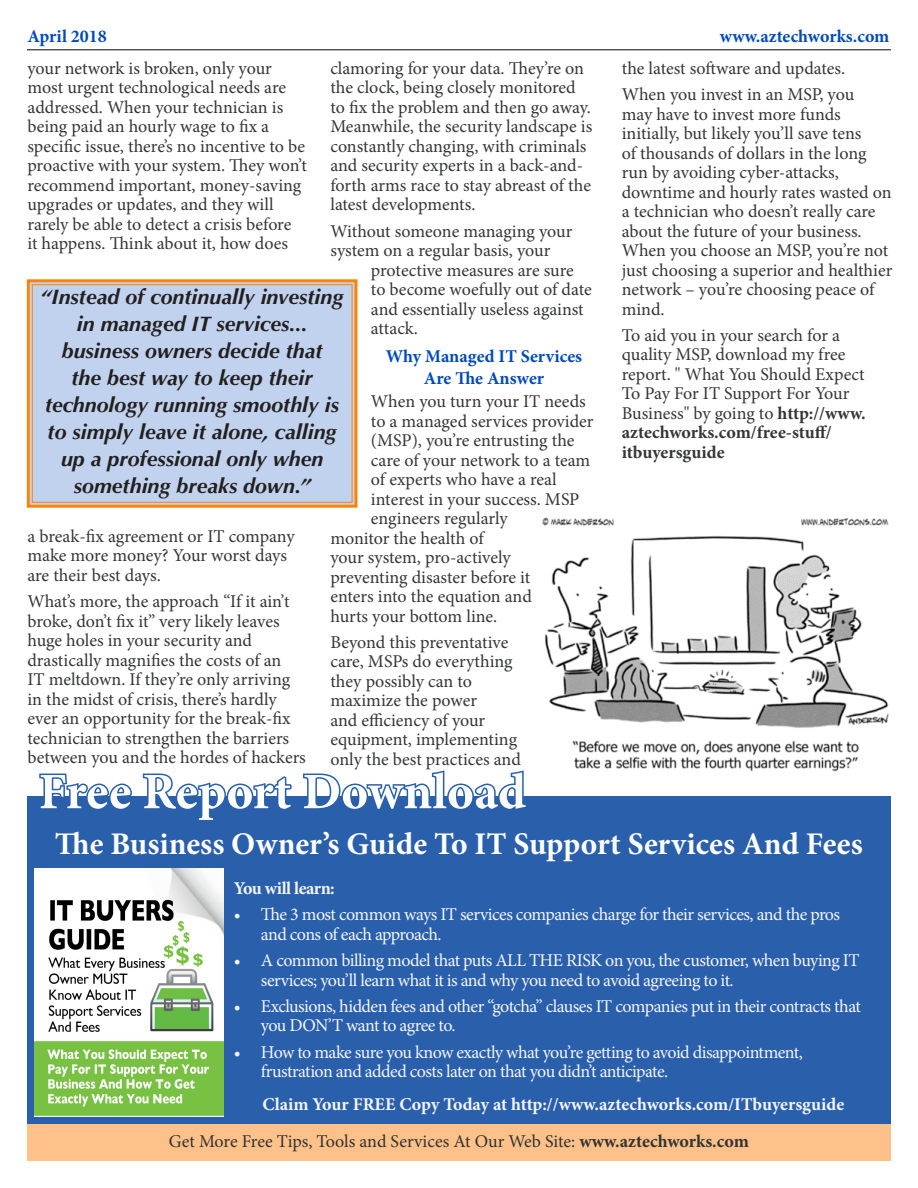
<style>
.page{position:relative;width:918px;height:1188px;background:#fff}
.page>*{position:absolute;margin:0;border:0;box-sizing:border-box;transform-origin:0 0}
.t1{font:700 51px "Minion Pro";letter-spacing:.005em;color:#fff}
.t2{font:700 31.5px "Minion Pro";color:#fff}
.t3{font:italic 700 21px/27px "Optima";color:#231f20;text-align:center}
.normal_text_all{font:18px/19.5px "Minion Pro";letter-spacing:-.005em;color:#333635}
.t4{font:18px/19.5px "Minion Pro";letter-spacing:-.035em;color:#f4f6f7}
.t5{font:18px "Minion Pro";letter-spacing:-.005em;color:#2f3333}
.Banners_Text{font:700 18px "Minion Pro";color:#f4f6f7}
.In_Article_Paragraph{font:700 18px/21.6px "Minion Pro";color:#004aba;text-align:center}
.Date_and_website{font:700 18px "Minion Pro";color:#004aba}
.Banners_Text-2{font:700 18px "Minion Pro";letter-spacing:-.025em;color:#f4f6f7}
.s1{font-weight:700}
</style>
<div class="page">
<hr style="left:27px;top:50px;width:864px;height:1px;background:#040503">
<div style="left:27px;top:1124px;width:864px;height:37px;background:#ffc18a"></div>
<div style="left:26px;top:279px;width:332px;height:229px;background:#c0d2ed"></div>
<div style="left:32px;top:284px;width:321px;height:219px;border:1px solid #ff8200"></div>
<img style="left:542px;top:517px;width:347px;height:254px">
<div style="left:27px;top:797px;width:864px;height:327px;background:#2a5fac"></div>
<svg style="left:38px;top:773px;width:96px;height:24px"></svg>
<svg style="left:141px;top:773px;width:154px;height:24px"></svg>
<svg style="left:301px;top:770px;width:228px;height:27px"></svg>
<img style="left:34px;top:869px;width:190px;height:248px">
<p class="Date_and_website" style="left:27px;top:24px;width:81px">April 2018</p>
<p class="Date_and_website" style="left:720px;top:24px;width:171px">www.aztechworks.com</p>
<p class="normal_text_all" style="left:27px;top:58px;width:281px">your network is broken, only your most urgent technological needs are addressed. When your technician is being paid an hourly wage to fix a specific issue, there’s no incentive to be proactive with your system. They won’t recommend important, money-saving upgrades or updates, and they will rarely be able to detect a crisis before<br>it happens. Think about it, how does</p>
<p class="normal_text_all" style="left:330px;top:58px;width:263px">clamoring for your data. They’re on the clock, being closely monitored to fix the problem and then go away.<br>Meanwhile, the security landscape is constantly changing, with criminals and security experts in a back-and&shy;forth arms race to stay abreast of the latest developments.</p>
<p class="normal_text_all" style="left:330px;top:221px;width:243px">Without someone managing your</p>
<p class="normal_text_all" style="left:330px;top:241px;width:221px">system on a regular basis, your</p>
<p class="normal_text_all" style="left:371px;top:260px;width:204px">protective measures are sure</p>
<p class="normal_text_all" style="left:371px;top:280px;width:222px">to become woefully out of date</p>
<p class="normal_text_all" style="left:371px;top:299px;width:214px">and essentially useless against</p>
<p class="normal_text_all" style="left:371px;top:319px;width:48px">attack.</p>
<p class="In_Article_Paragraph" style="left:386px;top:346px;width:198px">Why Managed IT Services<br>Are The Answer</p>
<p class="normal_text_all" style="left:371px;top:392px;width:216px">When you turn your IT needs</p>
<p class="normal_text_all" style="left:371px;top:411px;width:224px">to a managed services provider</p>
<p class="normal_text_all" style="left:371px;top:431px;width:205px">(MSP), you’re entrusting the</p>
<p class="normal_text_all" style="left:371px;top:450px;width:221px">care of your network to a team</p>
<p class="normal_text_all" style="left:371px;top:470px;width:187px">of experts who have a real</p>
<p class="normal_text_all" style="left:371px;top:489px;width:210px">interest in your success. MSP</p>
<p class="normal_text_all" style="left:371px;top:509px;width:138px">engineers regularly</p>
<p class="normal_text_all" style="left:330px;top:528px;width:155px">monitor the health of</p>
<p class="normal_text_all" style="left:330px;top:548px;width:182px">your system, pro-actively</p>
<p class="normal_text_all" style="left:330px;top:567px;width:201px">preventing disaster before it</p>
<p class="normal_text_all" style="left:330px;top:587px;width:203px">enters into the equation and</p>
<p class="normal_text_all" style="left:330px;top:606px;width:168px">hurts your bottom line.</p>
<p class="normal_text_all" style="left:330px;top:632px;width:192px">Beyond this preventative care, MSPs do everything they possibly can to maximize the power<br>and efficiency of your equipment, implementing only the best practices and</p>
<p class="normal_text_all" style="left:622px;top:58px;width:225px">the latest software and updates.</p>
<p class="normal_text_all" style="left:622px;top:85px;width:272px">When you invest in an MSP, you<br>may have to invest more funds initially, but likely you’ll save tens<br>of thousands of dollars in the long run by avoiding cyber-attacks, downtime and hourly rates wasted on a technician who doesn’t really care about the future of your business.<br>When you choose an MSP, you’re not just choosing a superior and healthier network – you’re choosing peace of mind.</p>
<p class="normal_text_all" style="left:622px;top:325px;width:245px">To aid you in your search for a quality MSP, download my free report. " What You Should Expect<br>To Pay For IT Support For Your<br>Business" by going to <span class="s1">http://www. aztechworks.com/free-stuff/ itbuyersguide</span></p>
<p class="t3" style="left:41px;top:283px;width:304px">“Instead of continually investing in managed IT services... business owners decide that<br>the best way to keep their technology running smoothly is to simply leave it alone, calling up a professional only when something breaks down.”</p>
<p class="normal_text_all" style="left:27px;top:526px;width:269px">a break-fix agreement or IT company make more money? Your worst days are their best days.</p>
<p class="normal_text_all" style="left:27px;top:592px;width:280px">What’s more, the approach “If it ain’t broke, don’t fix it” very likely leaves huge holes in your security and drastically magnifies the costs of an<br>IT meltdown. If they’re only arriving in the midst of crisis, there’s hardly ever an opportunity for the break-fix technician to strengthen the barriers between you and the hordes of hackers</p>
<p class="t1" style="left:39px;top:756px;width:489px">Free Report Download</p>
<p class="t2" style="left:55px;top:821px;width:809px">The Business Owner’s Guide To IT Support Services And Fees</p>
<p class="Banners_Text-2" style="left:234px;top:876px;width:102px">You will learn:</p>
<p class="t4" style="left:261px;top:905px;width:581px;text-indent:-27px">• The 3 most common ways IT services companies charge for their services, and the pros and cons of each approach.</p>
<p class="t4" style="left:261px;top:951px;width:600px;text-indent:-27px">• A common billing model that puts ALL THE RISK on you, the customer, when buying IT services; you’ll learn what it is and why you need to avoid agreeing to it.</p>
<p class="t4" style="left:261px;top:996px;width:601px;text-indent:-27px">• Exclusions, hidden fees and other “gotcha” clauses IT companies put in their contracts that you DON’T want to agree to.</p>
<p class="t4" style="left:261px;top:1042px;width:544px;text-indent:-27px">• How to make sure you know exactly what you’re getting to avoid disappointment, frustration and added costs later on that you didn’t anticipate.</p>
<p class="Banners_Text" style="left:262px;top:1092px;width:584px">Claim Your FREE Copy Today at http://www.aztechworks.com/ITbuyersguide</p>
<p class="t5" style="left:169px;top:1129px;width:582px">Get More Free Tips, Tools and Services At Our Web Site: <span class="s1">www.aztechworks.com</span></p>
</div>
